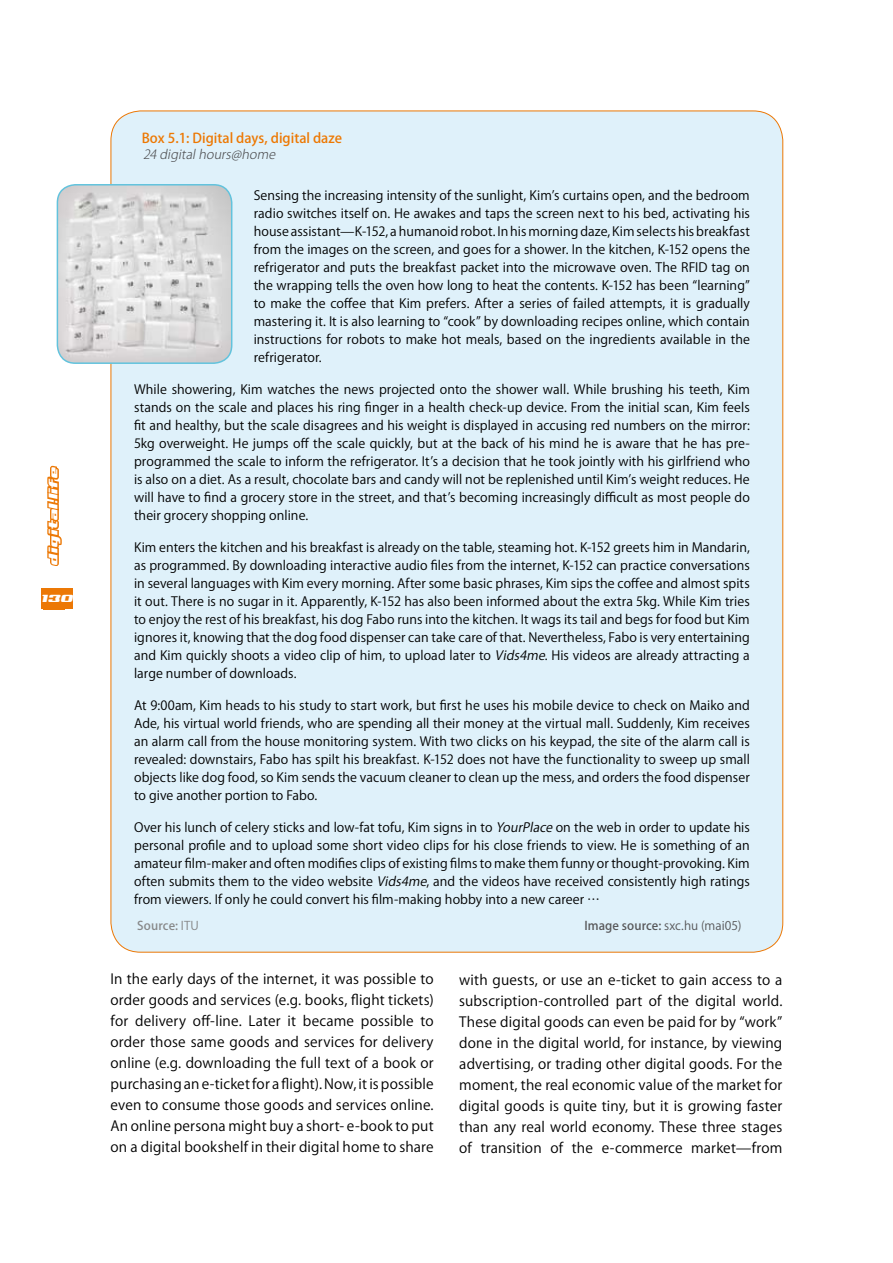
<style>
.page{position:relative;width:893px;height:1263px;background:#fff}
.page>*{position:absolute;margin:0;border:0;box-sizing:border-box;transform-origin:0 0}
.t1{font:500 15px "Koz Go Pro";color:#fff}
.t2{font:13.95px/21px "Koz Go Pro";letter-spacing:.015em;color:#000;text-align:justify}
.t3{font:500 13.5px "Koz Go Pro";color:#ed7802}
.t4{font:13.5px "Nationalyze ALP";color:#fff}
.t5{font:12.75px/18px "Koz Go Pro";letter-spacing:.005em;color:#000;text-align:justify}
.t6{font:italic 300 12.75px "Koz Go Pro";color:#4b4b4d}
.t7{font:12px "Koz Go Pro";letter-spacing:.005em;color:#58585a}
.t8{font:500 12px "Koz Go Pro";letter-spacing:.01em;color:#878889}
.t9{font:11.25px "Nationalyze ALP";color:#fff}
.s1{font-style:italic}
.s2{font-weight:400}
.s3{font-weight:500}
</style>
<div class="page">
<svg style="left:47px;top:465px;width:15px;height:101px"></svg>
<div style="left:42px;top:588px;width:31px;height:21px;background:#ec7805"></div>
<div style="left:111px;top:111px;width:672px;height:841px;background:#dff1fa;border-radius:30px"></div>
<img style="left:57px;top:185px;width:175px;height:178px;border-radius:18px">
<div style="left:57px;top:184px;width:175px;height:180px;border:2px solid #62c3dd;border-radius:18px"></div>
<p class="t4" style="left:45px;top:564px;width:99px;rotate:-90deg">digital.life</p>
<p class="t9" style="left:42px;top:592px;width:33px">130</p>
<p class="t1" style="left:48px;top:591px;width:27px">130</p>
<p class="t9" style="left:48px;top:594px;width:33px">130</p>
<p class="t3" style="left:142px;top:130px;width:202px">Box 5.1: Digital days, digital daze</p>
<p class="t6" style="left:143px;top:146px;width:136px">24 digital hours@home</p>
<p class="t5" style="left:254px;top:186px;width:498px">Sensing the increasing intensity of the sunlight, Kim’s curtains open, and the bedroom radio switches itself on. He awakes and taps the screen next to his bed, activating his house assistant—K-152, a humanoid robot. In his morning daze, Kim selects his breakfast from the images on the screen, and goes for a shower. In the kitchen, K-152 opens the refrigerator and puts the breakfast packet into the microwave oven. The RFID tag on the wrapping tells the oven how long to heat the contents. K-152 has been “learning” to make the coffee that Kim prefers. After a series of failed attempts, it is gradually mastering it. It is also learning to “cook” by downloading recipes online, which contain instructions for robots to make hot meals, based on the ingredients available in the refrigerator.</p>
<p class="t5" style="left:134px;top:380px;width:617px">While showering, Kim watches the news projected onto the shower wall. While brushing his teeth, Kim stands on the scale and places his ring finger in a health check-up device. From the initial scan, Kim feels fit and healthy, but the scale disagrees and his weight is displayed in accusing red numbers on the mirror:<br>5kg overweight. He jumps off the scale quickly, but at the back of his mind he is aware that he has pre&shy;programmed the scale to inform the refrigerator. It’s a decision that he took jointly with his girlfriend who is also on a diet. As a result, chocolate bars and candy will not be replenished until Kim’s weight reduces. He will have to find a grocery store in the street, and that’s becoming increasingly difficult as most people do their grocery shopping online.</p>
<p class="t5" style="left:134px;top:538px;width:617px">Kim enters the kitchen and his breakfast is already on the table, steaming hot. K-152 greets him in Mandarin, as programmed. By downloading interactive audio files from the internet, K-152 can practice conversations in several languages with Kim every morning. After some basic phrases, Kim sips the coffee and almost spits it out. There is no sugar in it. Apparently, K-152 has also been informed about the extra 5kg. While Kim tries to enjoy the rest of his breakfast, his dog Fabo runs into the kitchen. It wags its tail and begs for food but Kim ignores it, knowing that the dog food dispenser can take care of that. Nevertheless, Fabo is very entertaining and Kim quickly shoots a video clip of him, to upload later to <span class="s1">Vids4me</span>. His videos are already attracting a large number of downloads.</p>
<p class="t5" style="left:134px;top:696px;width:617px">At 9:00am, Kim heads to his study to start work, but first he uses his mobile device to check on Maiko and Ade, his virtual world friends, who are spending all their money at the virtual mall. Suddenly, Kim receives an alarm call from the house monitoring system. With two clicks on his keypad, the site of the alarm call is revealed: downstairs, Fabo has spilt his breakfast. K-152 does not have the functionality to sweep up small objects like dog food, so Kim sends the vacuum cleaner to clean up the mess, and orders the food dispenser to give another portion to Fabo.</p>
<p class="t5" style="left:134px;top:819px;width:617px">Over his lunch of celery sticks and low-fat tofu, Kim signs in to <span class="s1">YourPlace</span> on the web in order to update his personal profile and to upload some short video clips for his close friends to view. He is something of an amateur film-maker and often modifies clips of existing films to make them funny or thought-provoking. Kim often submits them to the video website <span class="s1">Vids4me</span>, and the videos have received consistently high ratings from viewers. If only he could convert his film-making hobby into a new career …</p>
<p class="t8" style="left:137px;top:918px;width:63px">Source: <span class="s2">ITU</span></p>
<p class="t7" style="left:584px;top:917px;width:159px"><span class="s3">Image source:</span> sxc.hu (mai05)</p>
<p class="t2" style="left:111px;top:969px;width:325px">In the early days of the internet, it was possible to order goods and services (e.g. books, flight tickets) for delivery off-line. Later it became possible to order those same goods and services for delivery online (e.g. downloading the full text of a book or purchasing an e-ticket for a flight). Now, it is possible even to consume those goods and services online.<br>An online persona might buy a short- e-book to put on a digital bookshelf in their digital home to share</p>
<p class="t2" style="left:459px;top:970px;width:325px">with guests, or use an e-ticket to gain access to a subscription-controlled part of the digital world.<br>These digital goods can even be paid for by “work” done in the digital world, for instance, by viewing advertising, or trading other digital goods. For the moment, the real economic value of the market for digital goods is quite tiny, but it is growing faster than any real world economy. These three stages of transition of the e-commerce market—from</p>
</div>
